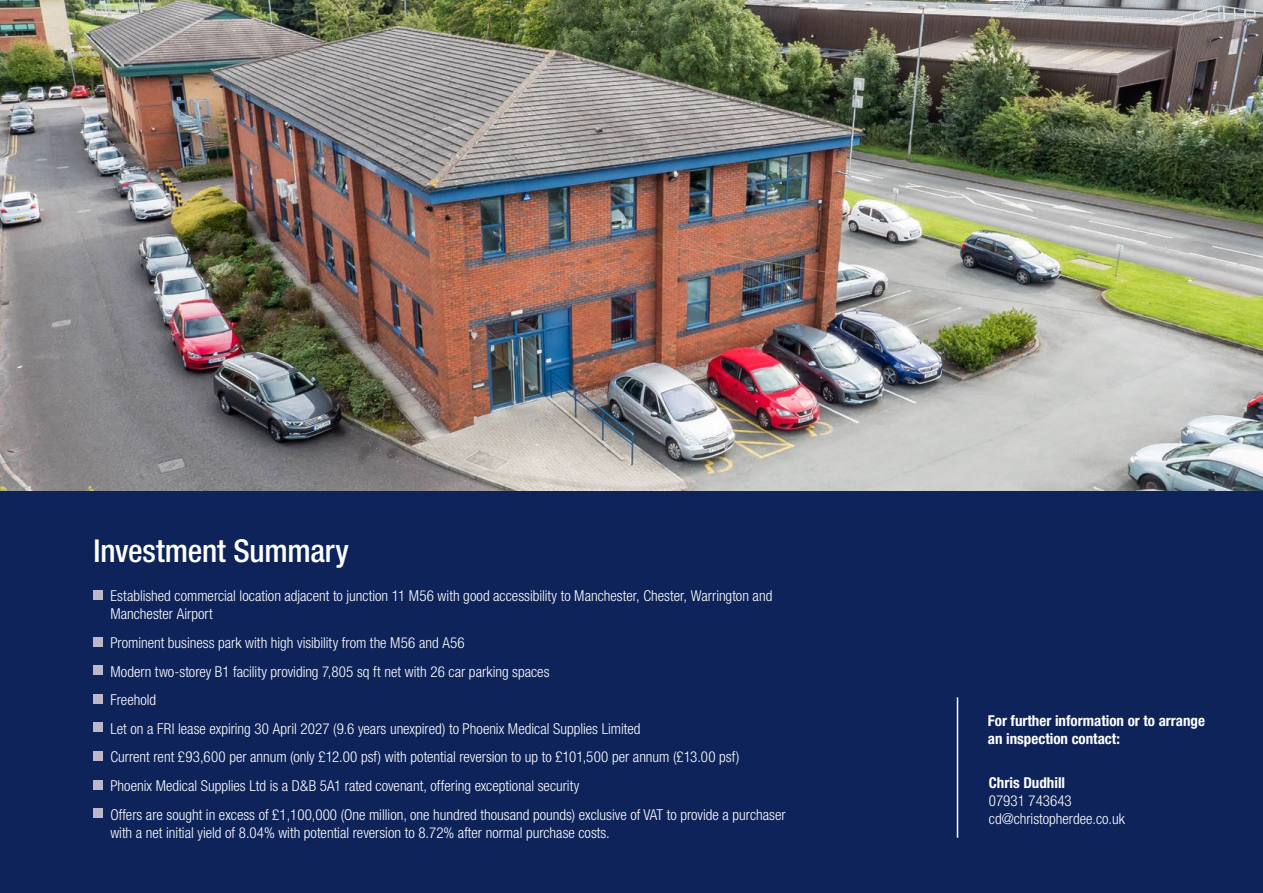
<style>
.page{position:relative;width:1263px;height:893px;background:#fff}
.page>*{position:absolute;margin:0;border:0;box-sizing:border-box;transform-origin:0 0}
.t1{font:500 condensed 31.5px "Helvetica Neue LT Std";letter-spacing:-.005em;color:#fff}
.t2{font:300 condensed 15px/28.7px "Helvetica Neue LT Std";color:#fff}
.t3{font:700 condensed 15px/18px "Helvetica Neue LT Std";color:#fff}
</style>
<div class="page">
<img style="left:0;top:0;width:1263px;height:491px">
<div style="left:0;top:491px;width:1263px;height:402px;background:#0e235a"></div>
<div style="left:94px;top:590px;width:9px;height:10px;background:#bdb7cb"></div>
<div style="left:94px;top:637px;width:9px;height:9px;background:#bdb7cb"></div>
<div style="left:94px;top:665px;width:9px;height:10px;background:#bdb7cb"></div>
<div style="left:94px;top:694px;width:9px;height:10px;background:#bdb7cb"></div>
<div style="left:94px;top:723px;width:9px;height:9px;background:#bdb7cb"></div>
<div style="left:94px;top:751px;width:9px;height:10px;background:#bdb7cb"></div>
<div style="left:94px;top:780px;width:9px;height:10px;background:#bdb7cb"></div>
<div style="left:94px;top:808px;width:9px;height:10px;background:#bdb7cb"></div>
<hr style="left:957px;top:697px;width:1px;height:141px;background:#fff">
<h1 class="t1" style="left:94px;top:532px;width:257px">Investment Summary</h1>
<p class="t2" style="left:110px;top:587px;width:663px;line-height:18px">Established commercial location adjacent to junction 11 M56 with good accessibility to Manchester, Chester, Warrington and<br>Manchester Airport</p>
<p class="t2" style="left:110px;top:628px;width:677px">Prominent business park with high visibility from the M56 and A56<br>Modern two-storey B1 facility providing 7,805 sq ft net with 26 car parking spaces<br>Freehold<br>Let on a FRI lease expiring 30 April 2027 (9.6 years unexpired) to Phoenix Medical Supplies Limited<br>Current rent £93,600 per annum (only £12.00 psf) with potential reversion to up to £101,500 per annum (£13.00 psf)<br>Phoenix Medical Supplies Ltd is a D&amp;B 5A1 rated covenant, offering exceptional security<br>Offers are sought in excess of £1,100,000 (One million, one hundred thousand pounds) exclusive of VAT to provide a purchaser</p>
<p class="t2" style="left:110px;top:818px;width:501px">with a net initial yield of 8.04% with potential reversion to 8.72% after normal purchase costs.</p>
<p class="t3" style="left:988px;top:711px;width:219px">For further information or to arrange an inspection contact:</p>
<p class="t3" style="left:989px;top:774px;width:78px">Chris Dudhill</p>
<p class="t2" style="left:989px;top:792px;width:138px;line-height:18px">07931 743643 cd@christopherdee.co.uk</p>
</div>
